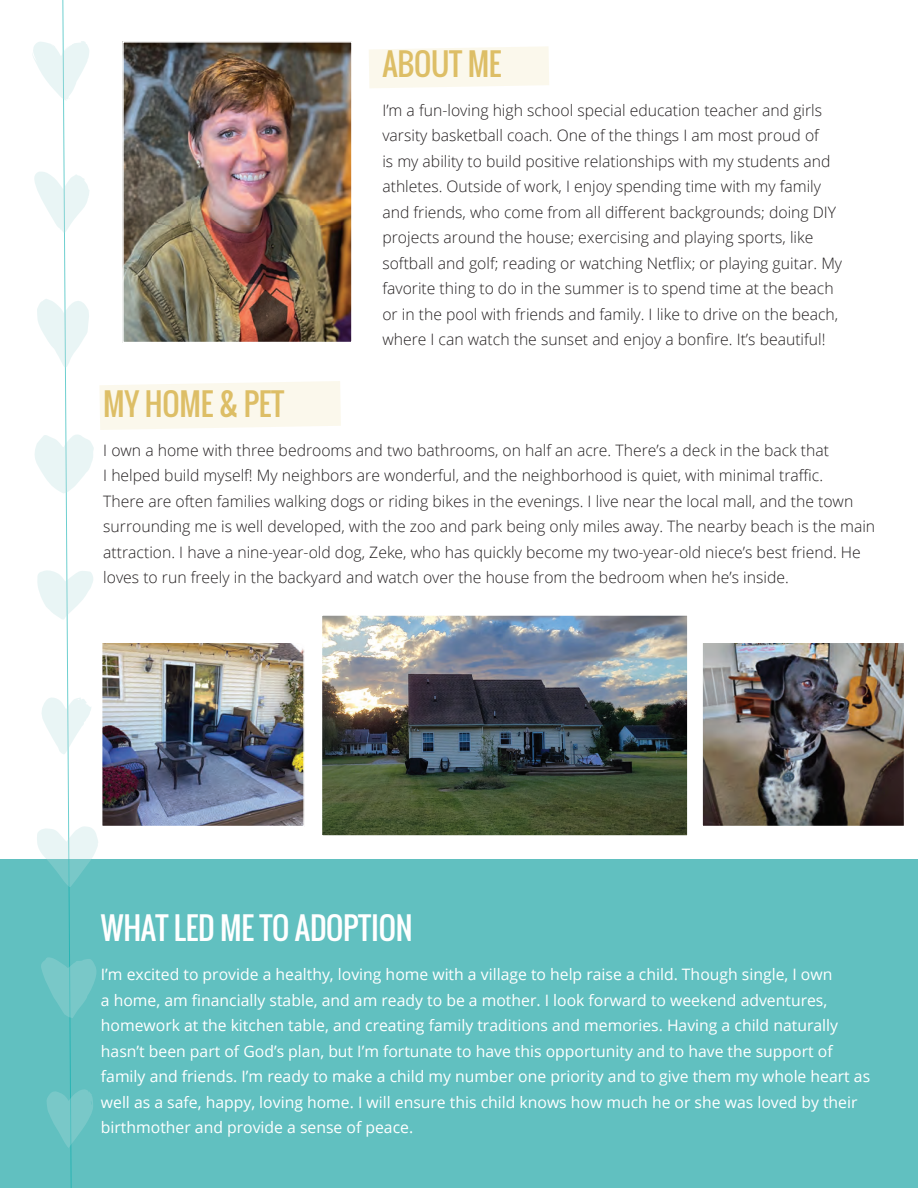
<style>
.page{position:relative;width:918px;height:1188px;background:#fff}
.page>*{position:absolute;margin:0;border:0;box-sizing:border-box;transform-origin:0 0}
.t1{font:30px "Oswald";letter-spacing:-.01em;color:#fff}
.t2{font:30px "Oswald";letter-spacing:-.01em;color:#ddbe66}
.t3{font:300 15.75px/25.5px "Open Sans";color:#231f20}
.t4{font:15.75px/25.5px "Open Sans";color:#fff}
</style>
<div class="page">
<svg style="left:369px;top:46px;width:180px;height:42px;background:#fbf8ed"></svg>
<div style="left:0;top:860px;width:918px;height:328px;background:#61c0c0"></div>
<img style="left:341px;top:44px;width:9px;height:296px">
<img style="left:341px;top:617px;width:345px;height:217px">
<div style="left:321px;top:614px;width:368px;height:223px;border:2px solid #fff"></div>
<img style="left:32px;top:0;width:309px;height:1188px">
<img style="left:704px;top:645px;width:198px;height:179px">
<div style="left:701px;top:642px;width:204px;height:185px;border:2px solid #fff"></div>
<h1 class="t2" style="left:382px;top:41px;width:121px">ABOUT ME</h1>
<p class="t3" style="left:382px;top:97px;width:461px">I’m a fun-loving high school special education teacher and girls varsity basketball coach. One of the things I am most proud of<br>is my ability to build positive relationships with my students and athletes. Outside of work, I enjoy spending time with my family and friends, who come from all different backgrounds; doing DIY projects around the house; exercising and playing sports, like softball and golf; reading or watching Netflix; or playing guitar. My favorite thing to do in the summer is to spend time at the beach or in the pool with friends and family. I like to drive on the beach, where I can watch the sunset and enjoy a bonfire. It’s beautiful!</p>
<h1 class="t2" style="left:103px;top:381px;width:183px">MY HOME &amp; PET</h1>
<p class="t3" style="left:103px;top:437px;width:774px">I own a home with three bedrooms and two bathrooms, on half an acre. There’s a deck in the back that<br>I helped build myself! My neighbors are wonderful, and the neighborhood is quiet, with minimal traffic.<br>There are often families walking dogs or riding bikes in the evenings. I live near the local mall, and the town surrounding me is well developed, with the zoo and park being only miles away. The nearby beach is the main attraction. I have a nine-year-old dog, Zeke, who has quickly become my two-year-old niece’s best friend. He loves to run freely in the backyard and watch over the house from the bedroom when he’s inside.</p>
<h1 class="t1" style="left:101px;top:906px;width:313px">WHAT LED ME TO ADOPTION</h1>
<p class="t4" style="left:101px;top:961px;width:771px">I’m excited to provide a healthy, loving home with a village to help raise a child. Though single, I own<br>a home, am financially stable, and am ready to be a mother. I look forward to weekend adventures, homework at the kitchen table, and creating family traditions and memories. Having a child naturally hasn’t been part of God’s plan, but I’m fortunate to have this opportunity and to have the support of family and friends. I’m ready to make a child my number one priority and to give them my whole heart as well as a safe, happy, loving home. I will ensure this child knows how much he or she was loved by their birthmother and provide a sense of peace.</p>
</div>
